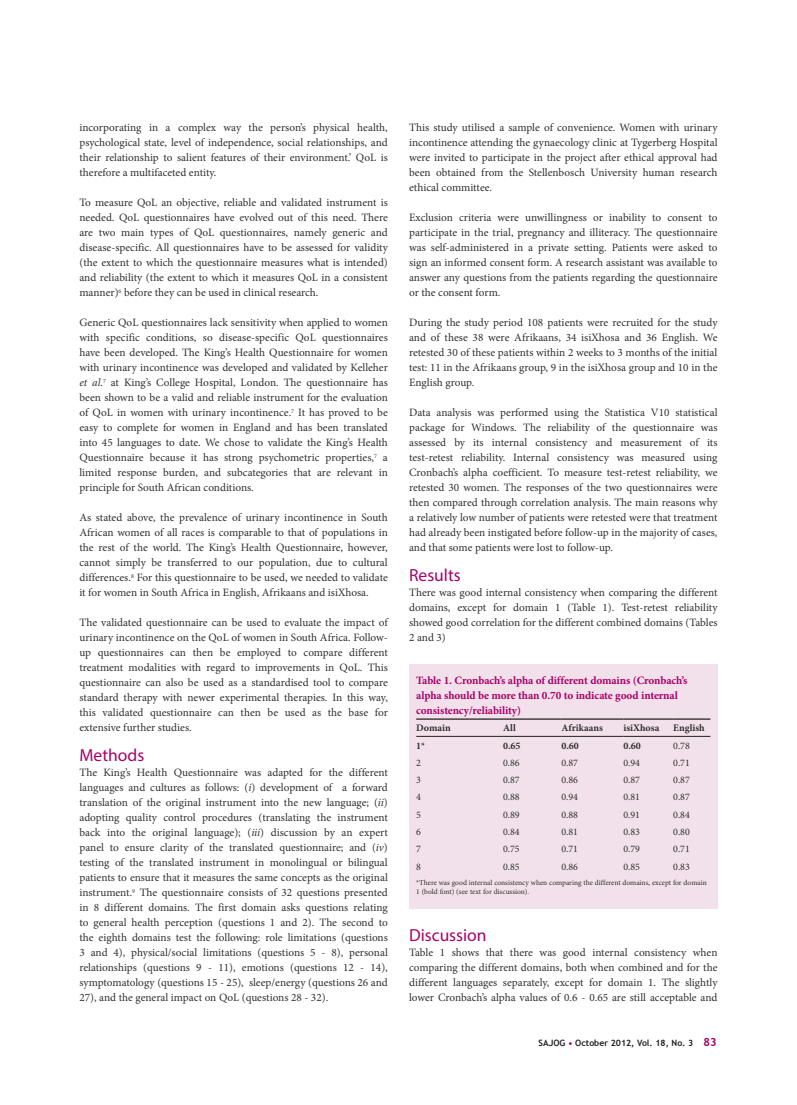
<style>
.page{position:relative;width:797px;height:1105px;background:#fff}
.page>*{position:absolute;margin:0;border:0;box-sizing:border-box;transform-origin:0 0}
.t1{font:17.5px "Myriad Pro";color:#a70169}
.t2{font:11.25px/15px "Minion Pro";color:#312f30;text-align:justify}
.t3{font:700 11.25px/15px "Minion Pro";letter-spacing:-.01em;color:#a70169}
.t4{font:10px "Minion Pro";color:#312f30}
.t5{font:700 10px "Minion Pro";color:#312f30}
.t6{font:700 8.75px "Trebuchet MS";color:#231f20}
.t7{font:7.5px/8.8px "Minion Pro";letter-spacing:-.005em;color:#312f30}
.s1{font-style:italic}
.s2{color:#a70169}
.s3{font-size:11.25px;color:#a70169}
</style>
<div class="page">
<div style="left:409px;top:664px;width:308px;height:244px;background:#f2e1ea"></div>
<hr style="left:416px;top:718px;width:87px;height:2px;background:#231f20">
<hr style="left:503px;top:718px;width:58px;height:2px;background:#231f20">
<hr style="left:561px;top:718px;width:62px;height:2px;background:#231f20">
<hr style="left:623px;top:718px;width:50px;height:2px;background:#231f20">
<hr style="left:673px;top:718px;width:37px;height:2px;background:#231f20">
<hr style="left:416px;top:736px;width:87px;height:1px;background:#231f20">
<hr style="left:503px;top:736px;width:58px;height:1px;background:#231f20">
<hr style="left:561px;top:736px;width:62px;height:1px;background:#231f20">
<hr style="left:623px;top:736px;width:50px;height:1px;background:#231f20">
<hr style="left:673px;top:736px;width:37px;height:1px;background:#231f20">
<p class="t2" style="left:79px;top:120px;width:310px">incorporating in a complex way the person’s physical health, psychological state, level of independence, social relationships, and their relationship to salient features of their environment.’ QoL is therefore a multifaceted entity.</p>
<p class="t2" style="left:79px;top:195px;width:310px">To measure QoL an objective, reliable and validated instrument is needed. QoL questionnaires have evolved out of this need. There are two main types of QoL questionnaires, namely generic and disease-specific. All questionnaires have to be assessed for validity (the extent to which the questionnaire measures what is intended) and reliability (the extent to which it measures QoL in a consistent manner)<sup>6</sup> before they can be used in clinical research.</p>
<p class="t2" style="left:79px;top:315px;width:310px">Generic QoL questionnaires lack sensitivity when applied to women with specific conditions, so disease-specific QoL questionnaires have been developed. The King’s Health Questionnaire for women with urinary incontinence was developed and validated by Kelleher <span class="s1">et al</span>.<sup>7</sup> at King’s College Hospital, London. The questionnaire has been shown to be a valid and reliable instrument for the evaluation of QoL in women with urinary incontinence.<sup>7</sup> It has proved to be easy to complete for women in England and has been translated into 45 languages to date. We chose to validate the King’s Health Questionnaire because it has strong psychometric properties,<sup>7</sup> a limited response burden, and subcategories that are relevant in principle for South African conditions.</p>
<p class="t2" style="left:79px;top:510px;width:310px">As stated above, the prevalence of urinary incontinence in South African women of all races is comparable to that of populations in the rest of the world. The King’s Health Questionnaire, however, cannot simply be transferred to our population, due to cultural differences.<sup>8</sup> For this questionnaire to be used, we needed to validate it for women in South Africa in English, Afrikaans and isiXhosa.</p>
<p class="t2" style="left:79px;top:615px;width:310px">The validated questionnaire can be used to evaluate the impact of urinary incontinence on the QoL of women in South Africa. Follow&shy;up questionnaires can then be employed to compare different treatment modalities with regard to improvements in QoL. This questionnaire can also be used as a standardised tool to compare standard therapy with newer experimental therapies. In this way, this validated questionnaire can then be used as the base for extensive further studies.</p>
<h1 class="t1" style="left:79px;top:745px;width:66px">Methods</h1>
<p class="t2" style="left:79px;top:765px;width:310px">The King’s Health Questionnaire was adapted for the different languages and cultures as follows: (<span class="s1">i</span>) development of a forward translation of the original instrument into the new language; (<span class="s1">ii</span>) adopting quality control procedures (translating the instrument back into the original language); (<span class="s1">iii</span>) discussion by an expert panel to ensure clarity of the translated questionnaire; and (<span class="s1">iv</span>) testing of the translated instrument in monolingual or bilingual patients to ensure that it measures the same concepts as the original instrument.<sup>9</sup> The questionnaire consists of 32 questions presented in 8 different domains. The first domain asks questions relating to general health perception (questions 1 and 2). The second to the eighth domains test the following: role limitations (questions 3 and 4), physical/social limitations (questions 5 - 8), personal relationships (questions 9 - 11), emotions (questions 12 - 14), symptomatology (questions 15 - 25), sleep/energy (questions 26 and 27), and the general impact on QoL (questions 28 - 32).</p>
<p class="t2" style="left:409px;top:120px;width:310px">This study utilised a sample of convenience. Women with urinary incontinence attending the gynaecology clinic at Tygerberg Hospital were invited to participate in the project after ethical approval had been obtained from the Stellenbosch University human research ethical committee.</p>
<p class="t2" style="left:409px;top:210px;width:310px">Exclusion criteria were unwillingness or inability to consent to participate in the trial, pregnancy and illiteracy. The questionnaire was self-administered in a private setting. Patients were asked to sign an informed consent form. A research assistant was available to answer any questions from the patients regarding the questionnaire or the consent form.</p>
<p class="t2" style="left:409px;top:315px;width:310px">During the study period 108 patients were recruited for the study and of these 38 were Afrikaans, 34 isiXhosa and 36 English. We retested 30 of these patients within 2 weeks to 3 months of the initial test: 11 in the Afrikaans group, 9 in the isiXhosa group and 10 in the English group.</p>
<p class="t2" style="left:409px;top:405px;width:310px">Data analysis was performed using the Statistica V10 statistical package for Windows. The reliability of the questionnaire was assessed by its internal consistency and measurement of its test-retest reliability. Internal consistency was measured using Cronbach’s alpha coefficient. To measure test-retest reliability, we retested 30 women. The responses of the two questionnaires were then compared through correlation analysis. The main reasons why a relatively low number of patients were retested were that treatment had already been instigated before follow-up in the majority of cases, and that some patients were lost to follow-up.</p>
<h1 class="t1" style="left:409px;top:565px;width:53px">Results</h1>
<p class="t2" style="left:409px;top:585px;width:310px">There was good internal consistency when comparing the different domains, except for domain 1 (Table 1). Test-retest reliability showed good correlation for the different combined domains (Tables 2 and 3)</p>
<p class="t3" style="left:416px;top:673px;width:273px">Table 1. Cronbach’s alpha of different domains (Cronbach’s alpha should be more than 0.70 to indicate good internal consistency/reliability)</p>
<p class="t5" style="left:416px;top:721px;width:36px">Domain</p>
<p class="t5" style="left:503px;top:721px;width:14px">All</p>
<p class="t5" style="left:561px;top:721px;width:43px">Afrikaans</p>
<p class="t5" style="left:623px;top:721px;width:37px">isiXhosa</p>
<p class="t5" style="left:673px;top:721px;width:33px">English</p>
<p class="t5" style="left:416px;top:738px;width:11px">1*</p>
<p class="t5" style="left:503px;top:738px;width:19px">0.65</p>
<p class="t5" style="left:561px;top:738px;width:19px">0.60</p>
<p class="t5" style="left:623px;top:738px;width:19px">0.60</p>
<p class="t4" style="left:673px;top:739px;width:18px">0.78</p>
<p class="t4" style="left:416px;top:756px;width:6px">2</p>
<p class="t4" style="left:503px;top:756px;width:18px">0.86</p>
<p class="t4" style="left:561px;top:756px;width:18px">0.87</p>
<p class="t4" style="left:623px;top:756px;width:18px">0.94</p>
<p class="t4" style="left:673px;top:756px;width:18px">0.71</p>
<p class="t4" style="left:416px;top:773px;width:6px">3</p>
<p class="t4" style="left:503px;top:773px;width:18px">0.87</p>
<p class="t4" style="left:561px;top:773px;width:18px">0.86</p>
<p class="t4" style="left:623px;top:773px;width:18px">0.87</p>
<p class="t4" style="left:673px;top:773px;width:18px">0.87</p>
<p class="t4" style="left:416px;top:790px;width:6px">4</p>
<p class="t4" style="left:503px;top:790px;width:18px">0.88</p>
<p class="t4" style="left:561px;top:790px;width:18px">0.94</p>
<p class="t4" style="left:623px;top:790px;width:18px">0.81</p>
<p class="t4" style="left:673px;top:790px;width:18px">0.87</p>
<p class="t4" style="left:416px;top:808px;width:6px">5</p>
<p class="t4" style="left:503px;top:808px;width:18px">0.89</p>
<p class="t4" style="left:561px;top:808px;width:18px">0.88</p>
<p class="t4" style="left:623px;top:808px;width:18px">0.91</p>
<p class="t4" style="left:673px;top:808px;width:18px">0.84</p>
<p class="t4" style="left:416px;top:825px;width:6px">6</p>
<p class="t4" style="left:503px;top:825px;width:18px">0.84</p>
<p class="t4" style="left:561px;top:825px;width:18px">0.81</p>
<p class="t4" style="left:623px;top:825px;width:18px">0.83</p>
<p class="t4" style="left:673px;top:825px;width:18px">0.80</p>
<p class="t4" style="left:416px;top:842px;width:6px">7</p>
<p class="t4" style="left:503px;top:842px;width:18px">0.75</p>
<p class="t4" style="left:561px;top:842px;width:18px">0.71</p>
<p class="t4" style="left:623px;top:842px;width:18px">0.79</p>
<p class="t4" style="left:673px;top:842px;width:18px">0.71</p>
<p class="t4" style="left:416px;top:860px;width:6px">8</p>
<p class="t4" style="left:503px;top:860px;width:18px">0.85</p>
<p class="t4" style="left:561px;top:860px;width:18px">0.86</p>
<p class="t4" style="left:623px;top:860px;width:18px">0.85</p>
<p class="t4" style="left:673px;top:860px;width:18px">0.83</p>
<p class="t7" style="left:416px;top:878px;width:292px">*There was good internal consistency when comparing the different domains, except for domain<br>1 (bold font) (see text for discussion).</p>
<h1 class="t1" style="left:409px;top:925px;width:79px">Discussion</h1>
<p class="t2" style="left:409px;top:945px;width:310px">Table 1 shows that there was good internal consistency when comparing the different domains, both when combined and for the different languages separately, except for domain 1. The slightly lower Cronbach’s alpha values of 0.6 - 0.65 are still acceptable and</p>
<p class="t6" style="left:538px;top:1038px;width:179px">SAJOG <span class="s2">•</span> October 2012, Vol. 18, No. 3 <span class="s3">83</span></p>
</div>
